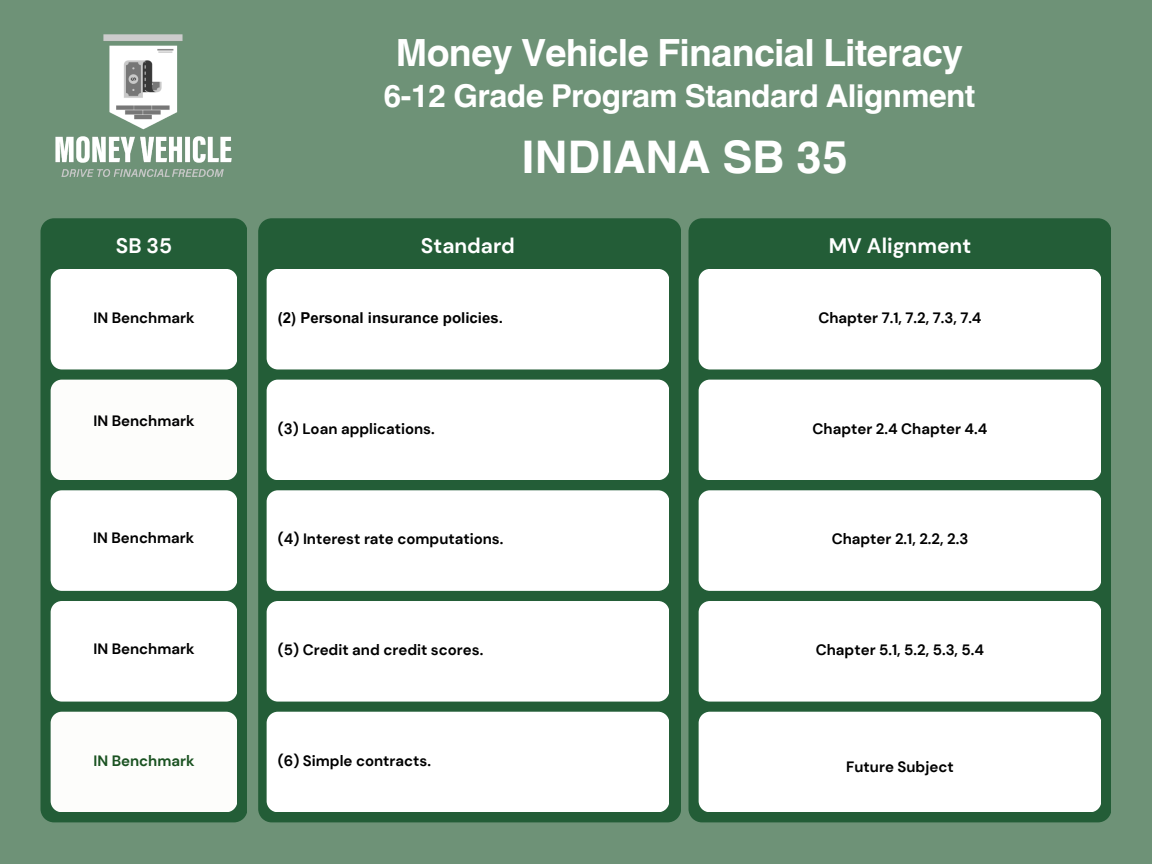
<style>
.page{position:relative;width:1152px;height:864px;background:#6e9277}
.page>*{position:absolute;margin:0;border:0;box-sizing:border-box;transform-origin:0 0}
.t1{font:700 45px "Helvetica World";color:#fff}
.t2{font:700 37.5px "Helvetica World";letter-spacing:-.02em;color:#fff}
.t3{font:700 31.5px "Helvetica World";letter-spacing:-.02em;color:#fff}
.t4{font:700 21px "DM Sans";color:#fff}
.t5{font:700 15px "DM Sans";color:#000}
.t6{font:700 15px "Arial MT Pro";color:#000}
.t7{font:700 15px "DM Sans";color:#1a5221}
</style>
<div class="page">
<div style="left:40px;top:218px;width:207px;height:604px;background:#235d37"></div>
<div style="left:51px;top:269px;width:186px;height:100px;background:#fff;border-radius:11px"></div>
<div style="left:51px;top:380px;width:186px;height:100px;background:#fdfdfb;border-radius:11px"></div>
<div style="left:51px;top:490px;width:186px;height:101px;background:#fff;border-radius:11px"></div>
<div style="left:51px;top:601px;width:186px;height:101px;background:#fff;border-radius:11px"></div>
<div style="left:51px;top:712px;width:186px;height:100px;background:#fdfdfb;border-radius:11px"></div>
<div style="left:258px;top:218px;width:423px;height:604px;background:#235d37"></div>
<div style="left:688px;top:218px;width:423px;height:604px;background:#235d37"></div>
<div style="left:699px;top:269px;width:402px;height:100px;background:#fff;border-radius:11px"></div>
<div style="left:267px;top:269px;width:402px;height:100px;background:#fff;border-radius:11px"></div>
<div style="left:699px;top:380px;width:402px;height:100px;background:#fff;border-radius:11px"></div>
<div style="left:267px;top:380px;width:402px;height:100px;background:#fff;border-radius:11px"></div>
<div style="left:699px;top:490px;width:402px;height:101px;background:#fff;border-radius:11px"></div>
<div style="left:267px;top:490px;width:402px;height:101px;background:#fff;border-radius:11px"></div>
<div style="left:699px;top:601px;width:402px;height:101px;background:#fff;border-radius:11px"></div>
<div style="left:267px;top:601px;width:402px;height:101px;background:#fff;border-radius:11px"></div>
<div style="left:699px;top:712px;width:402px;height:100px;background:#fff;border-radius:11px"></div>
<div style="left:267px;top:712px;width:402px;height:100px;background:#fff;border-radius:11px"></div>
<img style="left:55px;top:34px;width:177px;height:143px">
<p class="t2" style="left:396px;top:22px;width:569px">Money Vehicle Financial Literacy</p>
<p class="t3" style="left:383px;top:71px;width:594px">6-12 Grade Program Standard Alignment</p>
<p class="t1" style="left:522px;top:120px;width:328px">INDIANA SB 35</p>
<p class="t4" style="left:116px;top:232px;width:58px">SB 35</p>
<h4 class="t4" style="left:421px;top:232px;width:96px">Standard</h4>
<p class="t4" style="left:829px;top:232px;width:144px">MV Alignment</p>
<p class="t5" style="left:93px;top:308px;width:103px">IN Benchmark</p>
<h3 class="t6" style="left:278px;top:312px;width:227px">(2) Personal insurance policies.</h3>
<h1 class="t5" style="left:818px;top:308px;width:165px">Chapter 7.1, 7.2, 7.3, 7.4</h1>
<p class="t5" style="left:93px;top:411px;width:103px">IN Benchmark</p>
<p class="t5" style="left:278px;top:419px;width:158px">(3) Loan applications.</p>
<p class="t5" style="left:813px;top:419px;width:176px">Chapter 2.4 Chapter 4.4</p>
<p class="t5" style="left:93px;top:528px;width:103px">IN Benchmark</p>
<p class="t5" style="left:278px;top:529px;width:227px">(4) Interest rate computations.</p>
<p class="t5" style="left:832px;top:529px;width:138px">Chapter 2.1, 2.2, 2.3</p>
<p class="t5" style="left:93px;top:639px;width:103px">IN Benchmark</p>
<h4 class="t5" style="left:278px;top:640px;width:207px">(5) Credit and credit scores.</h4>
<p class="t5" style="left:816px;top:640px;width:170px">Chapter 5.1, 5.2, 5.3, 5.4</p>
<h2 class="t7" style="left:93px;top:751px;width:103px">IN Benchmark</h2>
<p class="t5" style="left:278px;top:751px;width:155px">(6) Simple contracts.</p>
<p class="t5" style="left:846px;top:757px;width:109px">Future Subject</p>
</div>
